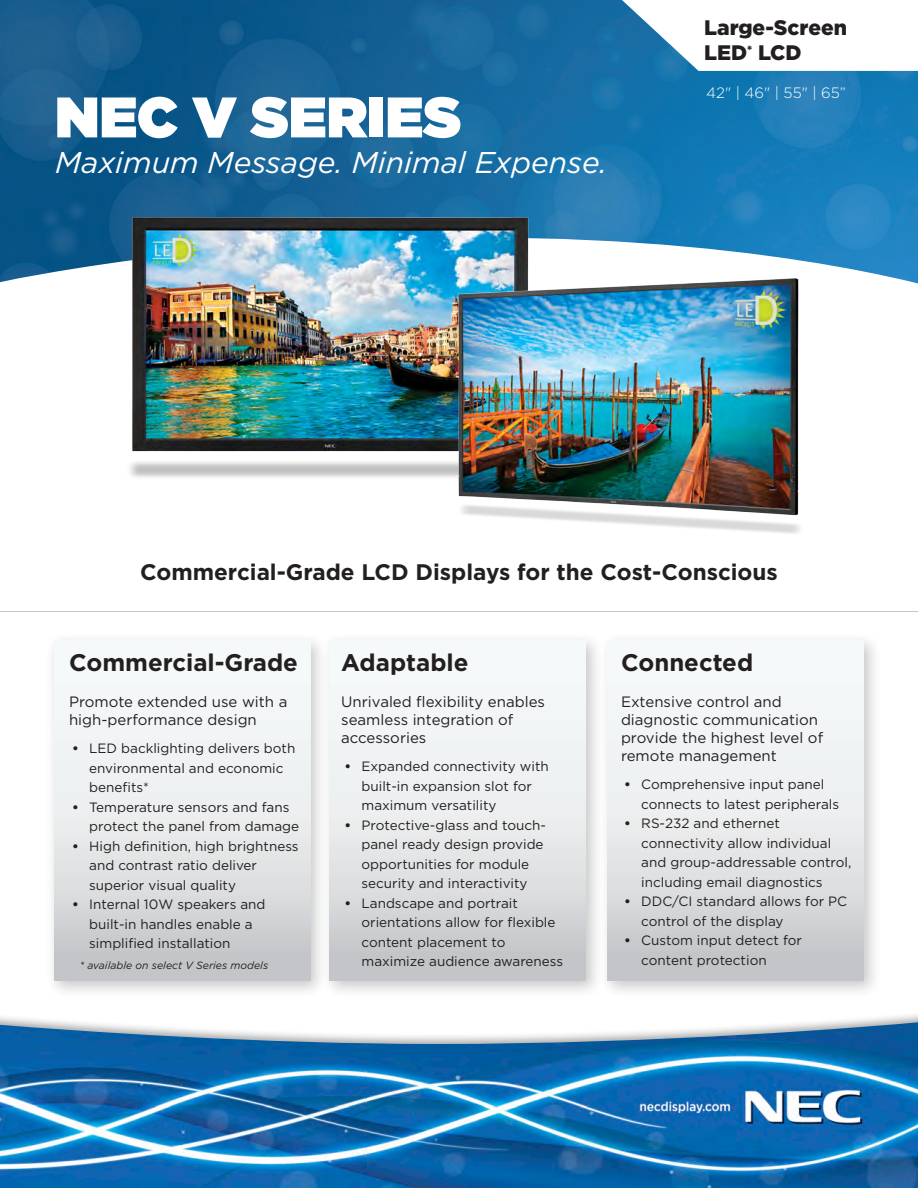
<style>
.page{position:relative;width:918px;height:1188px;background:#fff}
.page>*{position:absolute;margin:0;border:0;box-sizing:border-box;transform-origin:0 0}
.t1{font:900 57px "Gotham";color:#fff}
.t2{font:italic 30px "Gotham";color:#fff}
.t3{font:700 24px "Gotham";color:#231f20}
.t4{font:700 22.5px "Gotham";color:#231f20}
.t5{font:900 21px/25.2px "Gotham";color:#231f20}
.t6{font:15px/18px "Gotham";color:#231f20}
.t7{font:300 15px "Gotham";color:#fff}
.t8{font:13.5px/19.5px "Gotham";color:#231f20}
.t9{font:italic 10.5px "Gotham";color:#231f20}
.s1{font-weight:700}
</style>
<div class="page">
<img style="left:0;top:0;width:918px;height:238px">
<svg style="left:0;top:238px;width:918px;height:46px"></svg>
<svg style="left:621px;top:0;width:297px;height:71px"></svg>
<hr style="left:0;top:611px;width:918px;height:1px;background:#c6c6c5">
<img style="left:0;top:1022px;width:918px;height:166px">
<div style="left:45px;top:632px;width:283px;height:366px;background:#231f20;opacity:.25"></div>
<div style="left:54px;top:641px;width:256px;height:340px;background:linear-gradient(to bottom,#fff,#cacbce)"></div>
<div style="left:320px;top:632px;width:283px;height:366px;background:#231f20;opacity:.25"></div>
<div style="left:329px;top:641px;width:257px;height:340px;background:linear-gradient(to bottom,#fff,#cacbce)"></div>
<div style="left:599px;top:632px;width:283px;height:366px;background:#231f20;opacity:.25"></div>
<div style="left:608px;top:641px;width:256px;height:340px;background:linear-gradient(to bottom,#fff,#cacbce)"></div>
<img style="left:123px;top:214px;width:420px;height:264px">
<img style="left:445px;top:272px;width:363px;height:262px">
<p class="t1" style="left:55px;top:76px;width:408px">NEC V SERIES</p>
<p class="t2" style="left:55px;top:144px;width:554px">Maximum Message. Minimal Expense.</p>
<p class="t5" style="left:704px;top:15px;width:144px">Large-Screen<br>LED<sup>*</sup> LCD</p>
<p class="t7" style="left:706px;top:83px;width:141px">42" | 46" | 55" | 65”</p>
<p class="t4" style="left:140px;top:557px;width:639px">Commercial-Grade LCD Displays for the Cost-Conscious</p>
<p class="t3" style="left:69px;top:646px;width:230px">Commercial-Grade</p>
<p class="t6" style="left:69px;top:692px;width:220px">Promote extended use with a high-performance design</p>
<p class="t8" style="left:89px;top:739px;width:208px;text-indent:-17px"><span class="s1">•</span> LED backlighting delivers both environmental and economic benefits*</p>
<p class="t8" style="left:89px;top:797px;width:211px;text-indent:-17px"><span class="s1">•</span> Temperature sensors and fans protect the panel from damage</p>
<p class="t8" style="left:89px;top:836px;width:211px;text-indent:-17px"><span class="s1">•</span> High definition, high brightness and contrast ratio deliver superior visual quality</p>
<p class="t8" style="left:89px;top:895px;width:178px;text-indent:-17px"><span class="s1">•</span> Internal 10W speakers and built-in handles enable a simplified installation</p>
<p class="t9" style="left:80px;top:959px;width:190px">* available on select V Series models</p>
<p class="t3" style="left:341px;top:646px;width:129px">Adaptable</p>
<p class="t6" style="left:341px;top:692px;width:205px">Unrivaled flexibility enables seamless integration of accessories</p>
<p class="t8" style="left:362px;top:757px;width:189px;text-indent:-17px"><span class="s1">•</span> Expanded connectivity with built-in expansion slot for maximum versatility</p>
<p class="t8" style="left:362px;top:815px;width:186px;text-indent:-17px"><span class="s1">•</span> Protective-glass and touch&shy;panel ready design provide opportunities for module security and interactivity</p>
<p class="t8" style="left:362px;top:893px;width:203px;text-indent:-17px"><span class="s1">•</span> Landscape and portrait orientations allow for flexible content placement to maximize audience awareness</p>
<p class="t3" style="left:621px;top:646px;width:134px">Connected</p>
<p class="t6" style="left:621px;top:692px;width:204px">Extensive control and diagnostic communication provide the highest level of remote management</p>
<p class="t8" style="left:641px;top:775px;width:199px;text-indent:-17px"><span class="s1">•</span> Comprehensive input panel connects to latest peripherals</p>
<p class="t8" style="left:641px;top:814px;width:212px;text-indent:-17px"><span class="s1">•</span> RS-232 and ethernet connectivity allow individual and group-addressable control, including email diagnostics</p>
<p class="t8" style="left:641px;top:892px;width:208px;text-indent:-17px"><span class="s1">•</span> DDC/CI standard allows for PC control of the display</p>
<p class="t8" style="left:641px;top:931px;width:162px;text-indent:-17px"><span class="s1">•</span> Custom input detect for content protection</p>
</div>
